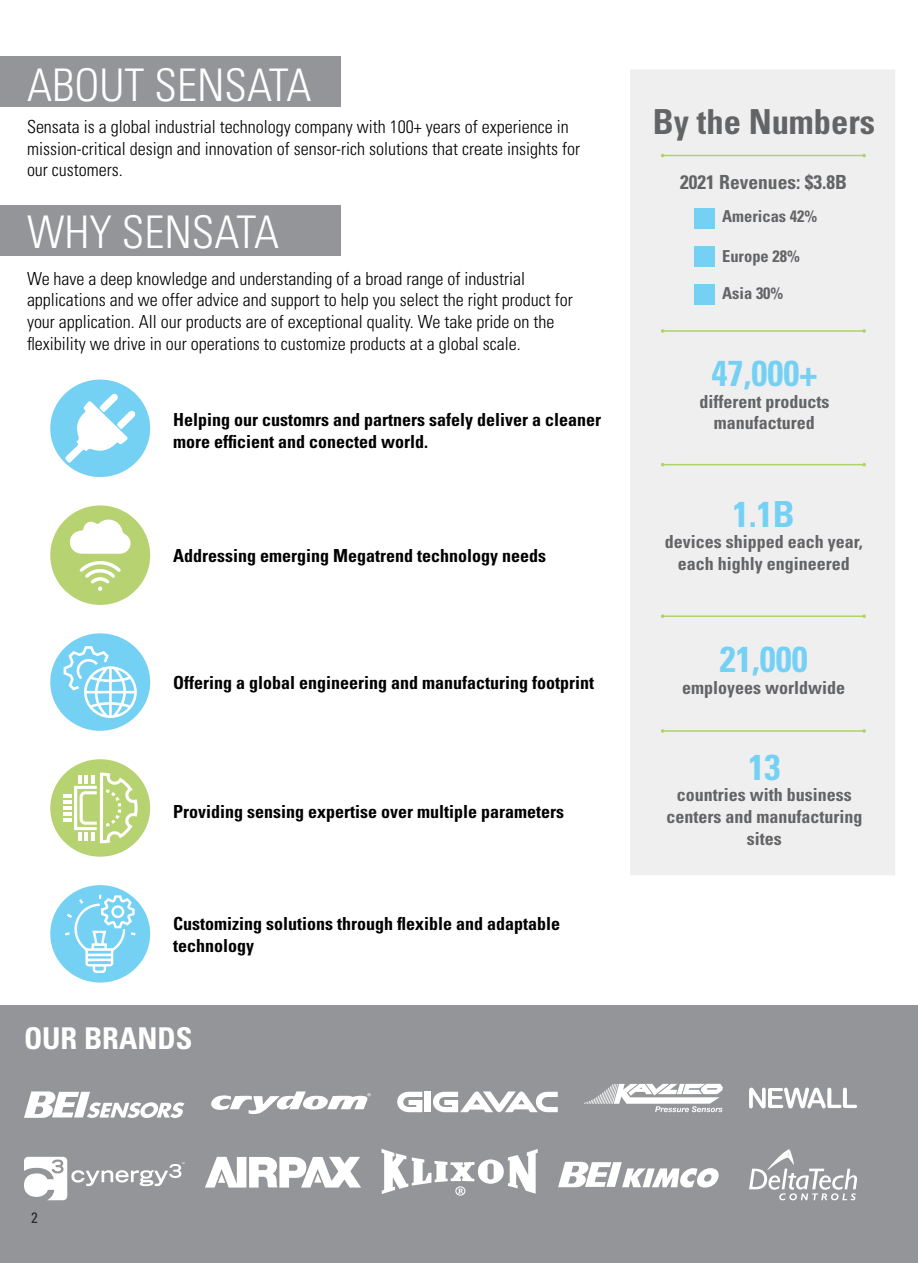
<style>
.page{position:relative;width:918px;height:1263px;background:#fff}
.page>*{position:absolute;margin:0;border:0;box-sizing:border-box;transform-origin:0 0}
.t1{font:300 condensed 45px "Univers";color:#fff}
.t2{font:700 condensed 36px "Univers";color:#75d1f3}
.t3{font:700 condensed 34.5px "Univers";color:#636466}
.t4{font:700 condensed 30px "Univers";color:#fff}
.t5{font:700 condensed 19.5px "Univers";color:#636466}
.t6{font:300 condensed 18px/21.6px "Univers";color:#000}
.t7{font:700 condensed 18px/21.6px "Univers";color:#000}
.t8{font:700 condensed 18px/21.6px "Univers";color:#636466;text-align:center}
.t9{font:700 condensed 16.5px "Univers";color:#636466}
.t10{font:condensed 15px "Univers LT Std";color:#292829}
</style>
<div class="page">
<div style="left:0;top:1005px;width:918px;height:258px;background:#939598"></div>
<div style="left:630px;top:70px;width:265px;height:805px;background:#efeff0"></div>
<div style="left:694px;top:209px;width:21px;height:20px;background:#75d1f3"></div>
<div style="left:694px;top:247px;width:21px;height:20px;background:#75d1f3"></div>
<div style="left:694px;top:284px;width:21px;height:21px;background:#75d1f3"></div>
<hr style="left:663px;top:155px;width:201px;height:1px;background:#add36a">
<hr style="left:663px;top:330px;width:201px;height:2px;background:#add36a">
<svg style="left:862px;top:329px;width:4px;height:4px"></svg>
<hr style="left:663px;top:464px;width:201px;height:1px;background:#add36a">
<hr style="left:663px;top:615px;width:201px;height:2px;background:#add36a">
<svg style="left:862px;top:614px;width:4px;height:4px"></svg>
<hr style="left:663px;top:730px;width:201px;height:2px;background:#add36a">
<svg style="left:862px;top:729px;width:4px;height:4px"></svg>
<svg style="left:584px;top:1084px;width:139px;height:28px"></svg>
<svg style="left:382px;top:1149px;width:156px;height:47px"></svg>
<svg style="left:205px;top:1157px;width:156px;height:30px"></svg>
<svg style="left:558px;top:1162px;width:161px;height:25px"></svg>
<svg style="left:211px;top:1091px;width:160px;height:23px"></svg>
<svg style="left:397px;top:1092px;width:25px;height:20px"></svg>
<div style="left:425px;top:1092px;width:6px;height:20px;background:#fff"></div>
<svg style="left:433px;top:1091px;width:125px;height:21px"></svg>
<svg style="left:24px;top:1157px;width:161px;height:43px"></svg>
<svg style="left:24px;top:1091px;width:161px;height:27px"></svg>
<div style="left:0;top:56px;width:340px;height:51px;background:#939598"></div>
<div style="left:0;top:205px;width:340px;height:50px;background:#939598"></div>
<svg style="left:749px;top:1088px;width:108px;height:20px"></svg>
<svg style="left:749px;top:1149px;width:108px;height:51px"></svg>
<div style="left:50px;top:759px;width:100px;height:98px;background:#b7d270;border-radius:50%"></div>
<svg style="left:63px;top:773px;width:75px;height:70px"></svg>
<div style="left:50px;top:633px;width:100px;height:98px;background:#75d1f3;border-radius:50%"></div>
<svg style="left:64px;top:646px;width:73px;height:72px"></svg>
<div style="left:50px;top:380px;width:100px;height:97px;background:#75d1f3;border-radius:50%"></div>
<svg style="left:64px;top:393px;width:71px;height:70px"></svg>
<div style="left:50px;top:885px;width:100px;height:97px;background:#75d1f3;border-radius:50%"></div>
<svg style="left:65px;top:895px;width:71px;height:78px"></svg>
<div style="left:50px;top:505px;width:100px;height:100px;background:#b7d270;border-radius:50%"></div>
<svg style="left:68px;top:516px;width:63px;height:38px"></svg>
<svg style="left:79px;top:561px;width:42px;height:30px"></svg>
<h1 class="t1" style="left:27px;top:58px;width:286px">ABOUT SENSATA</h1>
<p class="t6" style="left:27px;top:116px;width:555px">Sensata is a global industrial technology company with 100+ years of experience in mission-critical design and innovation of sensor-rich solutions that create insights for our customers.</p>
<h1 class="t1" style="left:27px;top:205px;width:254px">WHY SENSATA</h1>
<p class="t6" style="left:27px;top:268px;width:547px">We have a deep knowledge and understanding of a broad range of industrial applications and we offer advice and support to help you select the right product for your application. All our products are of exceptional quality. We take pride on the flexibility we drive in our operations to customize products at a global scale.</p>
<p class="t7" style="left:173px;top:409px;width:429px">Helping our customrs and partners safely deliver a cleaner more efficient and conected world.</p>
<p class="t7" style="left:173px;top:545px;width:374px">Addressing emerging Megatrend technology needs</p>
<p class="t7" style="left:173px;top:672px;width:423px">Offering a global engineering and manufacturing footprint</p>
<p class="t7" style="left:173px;top:800px;width:392px">Providing sensing expertise over multiple parameters</p>
<p class="t7" style="left:173px;top:913px;width:388px">Customizing solutions through flexible and adaptable technology</p>
<h3 class="t4" style="left:24px;top:1019px;width:170px">OUR BRANDS</h3>
<h3 class="t3" style="left:653px;top:101px;width:224px">By the Numbers</h3>
<p class="t5" style="left:680px;top:171px;width:168px">2021 Revenues: $3.8B</p>
<p class="t9" style="left:722px;top:206px;width:97px">Americas 42%</p>
<p class="t9" style="left:722px;top:246px;width:79px">Europe 28%</p>
<p class="t9" style="left:722px;top:283px;width:63px">Asia 30%</p>
<h2 class="t2" style="left:711px;top:351px;width:107px">47,000+</h2>
<p class="t8" style="left:699px;top:390px;width:131px">different products manufactured</p>
<h2 class="t2" style="left:733px;top:492px;width:63px">1.1B</h2>
<p class="t8" style="left:665px;top:531px;width:199px">devices shipped each year, each highly engineered</p>
<h2 class="t2" style="left:720px;top:637px;width:89px">21,000</h2>
<p class="t8" style="left:682px;top:676px;width:164px">employees worldwide</p>
<h2 class="t2" style="left:748px;top:745px;width:33px">13</h2>
<p class="t8" style="left:666px;top:784px;width:197px">countries with business centers and manufacturing sites</p>
<p class="t10" style="left:31px;top:1208px;width:8px">2</p>
</div>
